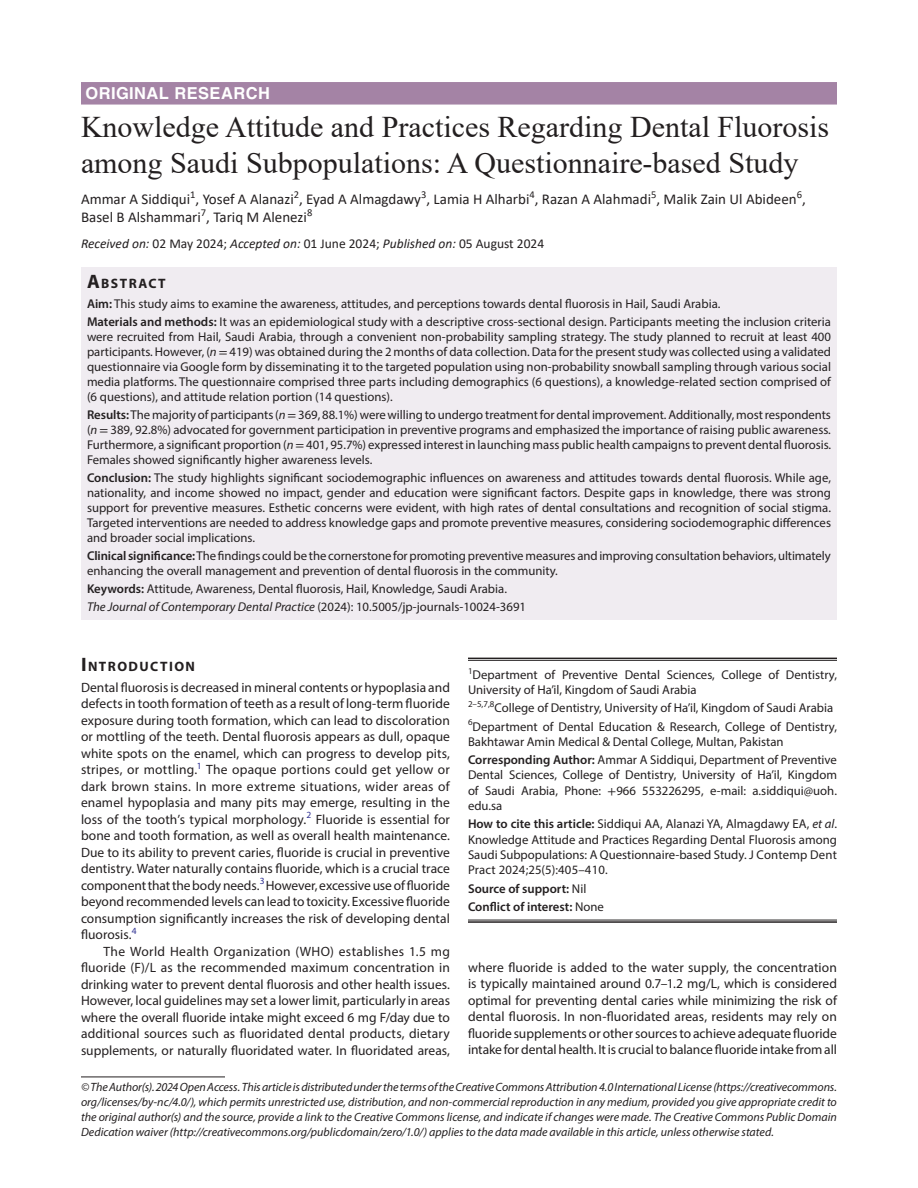
<style>
.page{position:relative;width:918px;height:1188px;background:#fff}
.page>*{position:absolute;margin:0;border:0;box-sizing:border-box;transform-origin:0 0}
.t1{font:30px/36px "Times New Roman";color:#231f20}
.ArticleType{font:700 16.5px "Helvetica LT Std";letter-spacing:.025em;color:#fff}
.AuthorName{font:15px/18px "Calibri";color:#231f20}
.Head-1-first{font:700 13.65px "Myriad Pro";letter-spacing:.105em;color:#231f20}
.AbstractTitle{font:700 13.65px "Myriad Pro";letter-spacing:.105em;color:#231f20}
.Para-NoIndent{font:13.5px/16.5px "Myriad Pro";letter-spacing:.005em;color:#231f20;text-align:justify}
.Para-Indent{font:13.5px/16.5px "Myriad Pro";letter-spacing:-.005em;color:#231f20;text-align:justify}
.PAS_History{font:italic 13.5px "Calibri";color:#231f20}
.Abstract-Para-first{font:12.75px/15px "Myriad Pro";color:#231f20;text-align:justify}
.How_to_Cite{font:12.75px/15.3px "Myriad Pro";color:#231f20;text-align:justify}
.Corresponding_Author{font:12.75px/15.3px "Myriad Pro";color:#231f20;text-align:justify}
.Affiliation{font:12.75px/15.3px "Myriad Pro";color:#231f20}
.Affiliation-first{font:12.75px/15.3px "Myriad Pro";color:#231f20}
.JT_DOI{font:italic 12.75px "Myriad Pro";color:#231f20}
.Keywords{font:12.75px "Myriad Pro";color:#231f20}
.COI{font:600 12.75px "Myriad Pro";color:#231f20}
.Source{font:600 12.75px "Myriad Pro";color:#231f20}
.FootNote{font:italic 12px/15px "Myriad Pro";color:#231f20;text-align:justify}
.s1{font-style:normal}
.s2{font-size:19.5px}
.s3{font-weight:600}
.s4{font-style:italic}
.s5{font-family:"STIX General"}
.s6{font-weight:400}
</style>
<div class="page">
<div style="left:81px;top:82px;width:756px;height:23px;background:#a483a5"></div>
<div style="left:81px;top:268px;width:756px;height:25px;background:#f0ecf1"></div>
<div style="left:81px;top:292px;width:756px;height:25px;background:#f0ecf1"></div>
<div style="left:81px;top:310px;width:756px;height:100px;background:#f0ecf1"></div>
<div style="left:81px;top:403px;width:756px;height:70px;background:#f0ecf1"></div>
<div style="left:81px;top:466px;width:756px;height:85px;background:#f0ecf1"></div>
<div style="left:81px;top:544px;width:756px;height:40px;background:#f0ecf1"></div>
<div style="left:81px;top:577px;width:756px;height:25px;background:#f0ecf1"></div>
<div style="left:81px;top:595px;width:756px;height:25px;background:#f0ecf1"></div>
<hr style="left:81px;top:1077px;width:144px;height:1px;background:#231f20">
<hr style="left:468px;top:658px;width:369px;height:1px;background:#231f20">
<hr style="left:468px;top:660px;width:369px;height:1px;background:#231f20">
<hr style="left:468px;top:920px;width:369px;height:1px;background:#231f20">
<hr style="left:468px;top:921px;width:369px;height:2px;background:#231f20">
<p class="ArticleType" style="left:86px;top:83px;width:186px">ORIGINAL RESEARCH</p>
<p class="t1" style="left:81px;top:108px;width:750px">Knowledge Attitude and Practices Regarding Dental Fluorosis among Saudi Subpopulations: A Questionnaire-based Study</p>
<p class="AuthorName" style="left:81px;top:190px;width:726px">Ammar A Siddiqui<sup>1</sup>, Yosef A Alanazi<sup>2</sup>, Eyad A Almagdawy<sup>3</sup>, Lamia H Alharbi<sup>4</sup>, Razan A Alahmadi<sup>5</sup>, Malik Zain Ul Abideen<sup>6</sup>,<br>Basel B Alshammari<sup>7</sup>, Tariq M Alenezi<sup>8</sup></p>
<p class="PAS_History" style="left:81px;top:234px;width:465px">Received on: <span class="s1">02 May 2024;</span> Accepted on: <span class="s1">01 June 2024;</span> Published on: <span class="s1">05 August 2024</span></p>
<p class="AbstractTitle" style="left:87px;top:275px;width:80px"><span class="s2">A</span>BSTRACT</p>
<p class="Abstract-Para-first" style="left:87px;top:296px;width:635px"><span class="s3">Aim:</span> This study aims to examine the awareness, attitudes, and perceptions towards dental fluorosis in Hail, Saudi Arabia.</p>
<p class="Abstract-Para-first" style="left:87px;top:314px;width:746px"><span class="s3">Materials and methods:</span> It was an epidemiological study with a descriptive cross-sectional design. Participants meeting the inclusion criteria were recruited from Hail, Saudi Arabia, through a convenient non-probability sampling strategy. The study planned to recruit at least 400 participants. However, (<span class="s4">n</span> <span class="s5">=</span> 419) was obtained during the 2 months of data collection. Data for the present study was collected using a validated questionnaire via Google form by disseminating it to the targeted population using non-probability snowball sampling through various social media platforms. The questionnaire comprised three parts including demographics (6 questions), a knowledge-related section comprised of (6 questions), and attitude relation portion (14 questions).</p>
<p class="Abstract-Para-first" style="left:87px;top:407px;width:746px"><span class="s3">Results:</span> The majority of participants (<span class="s4">n</span> <span class="s5">=</span> 369, 88.1%) were willing to undergo treatment for dental improvement. Additionally, most respondents (<span class="s4">n</span> <span class="s5">=</span> 389, 92.8%) advocated for government participation in preventive programs and emphasized the importance of raising public awareness.<br>Furthermore, a significant proportion (<span class="s4">n</span> <span class="s5">=</span> 401, 95.7%) expressed interest in launching mass public health campaigns to prevent dental fluorosis.<br>Females showed significantly higher awareness levels.</p>
<p class="Abstract-Para-first" style="left:87px;top:470px;width:746px"><span class="s3">Conclusion:</span> The study highlights significant sociodemographic influences on awareness and attitudes towards dental fluorosis. While age, nationality, and income showed no impact, gender and education were significant factors. Despite gaps in knowledge, there was strong support for preventive measures. Esthetic concerns were evident, with high rates of dental consultations and recognition of social stigma.<br>Targeted interventions are needed to address knowledge gaps and promote preventive measures, considering sociodemographic differences and broader social implications.</p>
<p class="Abstract-Para-first" style="left:87px;top:548px;width:745px"><span class="s3">Clinical significance:</span> The findings could be the cornerstone for promoting preventive measures and improving consultation behaviors, ultimately enhancing the overall management and prevention of dental fluorosis in the community.</p>
<p class="Keywords" style="left:87px;top:581px;width:422px"><span class="s3">Keywords:</span> Attitude, Awareness, Dental fluorosis, Hail, Knowledge, Saudi Arabia.</p>
<p class="JT_DOI" style="left:87px;top:599px;width:441px">The Journal of Contemporary Dental Practice <span class="s1">(2024): 10.5005/jp-journals-10024-3691</span></p>
<p class="Head-1-first" style="left:81px;top:657px;width:116px"><span class="s2">I</span>NTRODUCTION</p>
<p class="Para-NoIndent" style="left:81px;top:679px;width:371px">Dental fluorosis is decreased in mineral contents or hypoplasia and defects in tooth formation of teeth as a result of long-term fluoride exposure during tooth formation, which can lead to discoloration or mottling of the teeth. Dental fluorosis appears as dull, opaque white spots on the enamel, which can progress to develop pits, stripes, or mottling.<sup>1</sup> The opaque portions could get yellow or dark brown stains. In more extreme situations, wider areas of enamel hypoplasia and many pits may emerge, resulting in the loss of the tooth’s typical morphology.<sup>2</sup> Fluoride is essential for bone and tooth formation, as well as overall health maintenance.<br>Due to its ability to prevent caries, fluoride is crucial in preventive dentistry. Water naturally contains fluoride, which is a crucial trace component that the body needs.<sup>3</sup>However, excessive use of fluoride beyond recommended levels can lead to toxicity. Excessive fluoride consumption significantly increases the risk of developing dental fluorosis.<sup>4</sup></p>
<p class="Para-Indent" style="left:81px;top:943px;width:371px;text-indent:22px">The World Health Organization (WHO) establishes 1.5 mg fluoride (F)/L as the recommended maximum concentration in drinking water to prevent dental fluorosis and other health issues.<br>However, local guidelines may set a lower limit, particularly in areas where the overall fluoride intake might exceed 6 mg F/day due to additional sources such as fluoridated dental products, dietary supplements, or naturally fluoridated water. In fluoridated areas,</p>
<p class="Affiliation-first" style="left:468px;top:666px;width:371px"><sup>1</sup>Department of Preventive Dental Sciences, College of Dentistry,<br>University of Ha’il, Kingdom of Saudi Arabia</p>
<p class="Affiliation" style="left:468px;top:700px;width:367px"><sup>2–5,7,8</sup>College of Dentistry, University of Ha’il, Kingdom of Saudi Arabia</p>
<p class="Affiliation" style="left:468px;top:718px;width:371px"><sup>6</sup>Department of Dental Education &amp; Research, College of Dentistry,<br>Bakhtawar Amin Medical &amp; Dental College, Multan, Pakistan</p>
<p class="Corresponding_Author" style="left:468px;top:752px;width:371px"><span class="s3">Corresponding Author:</span> Ammar A Siddiqui, Department of Preventive Dental Sciences, College of Dentistry, University of Ha’il, Kingdom of Saudi Arabia, Phone: <span class="s5">+</span>966 553226295, e-mail: a.siddiqui@uoh. edu.sa</p>
<p class="How_to_Cite" style="left:468px;top:816px;width:371px"><span class="s3">How to cite this article:</span> Siddiqui AA, Alanazi YA, Almagdawy EA, <span class="s4">et al</span>.<br>Knowledge Attitude and Practices Regarding Dental Fluorosis among Saudi Subpopulations: A Questionnaire-based Study. J Contemp Dent Pract 2024;25(5):405–410.</p>
<p class="Source" style="left:468px;top:880px;width:120px">Source of support: <span class="s6">Nil</span></p>
<p class="COI" style="left:468px;top:898px;width:137px">Conflict of interest: <span class="s6">None</span></p>
<p class="Para-Indent" style="left:468px;top:959px;width:370px">where fluoride is added to the water supply, the concentration is typically maintained around 0.7–1.2 mg/L, which is considered optimal for preventing dental caries while minimizing the risk of dental fluorosis. In non-fluoridated areas, residents may rely on fluoride supplements or other sources to achieve adequate fluoride intake for dental health. It is crucial to balance fluoride intake from all</p>
<p class="FootNote" style="left:81px;top:1079px;width:758px">© The Author(s). 2024 Open Access. This article is distributed under the terms of the Creative Commons Attribution 4.0 International License (https://creativecommons. org/licenses/by-nc/4.0/), which permits unrestricted use, distribution, and non-commercial reproduction in any medium, provided you give appropriate credit to the original author(s) and the source, provide a link to the Creative Commons license, and indicate if changes were made. The Creative Commons Public Domain Dedication waiver (http://creativecommons.org/publicdomain/zero/1.0/) applies to the data made available in this article, unless otherwise stated.</p>
</div>
